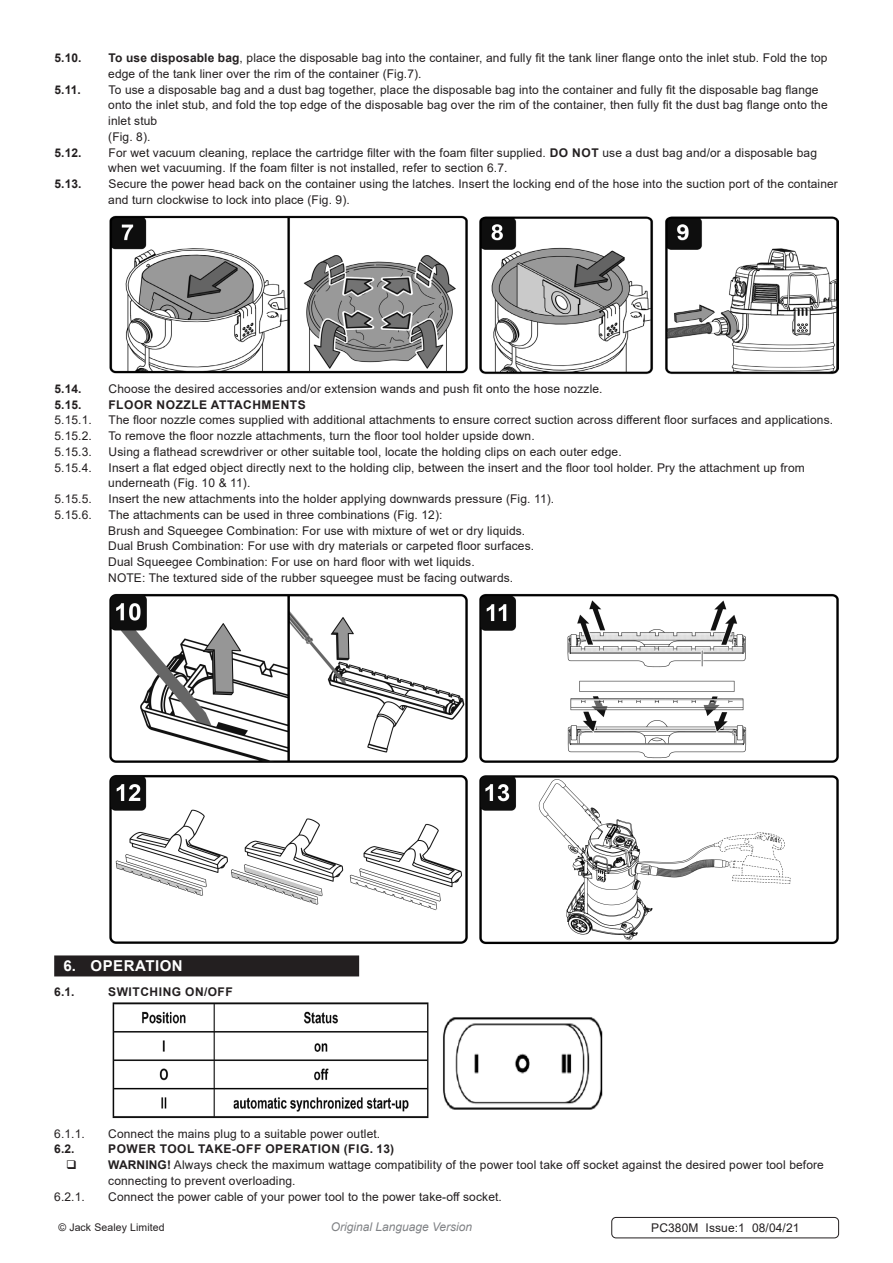
<style>
.page{position:relative;width:893px;height:1263px;background:#fff}
.page>*{position:absolute;margin:0;border:0;box-sizing:border-box;transform-origin:0 0}
.t1{font:700 15px "Arial";letter-spacing:.035em;color:#fff}
.Body{font:12px/15.8px "Arial";letter-spacing:.01em;color:#231f20}
.t2{font:700 12px "Arial";letter-spacing:.045em;color:#231f20}
.t3{font:italic 12px "Arial";color:#808285}
.Body__Footer{font:12px "Arial";letter-spacing:.01em;color:#231f20}
.Body__Justified__7pt{font:10.5px "Arial";letter-spacing:.01em;color:#231f20}
.s1{font-weight:700}
</style>
<div class="page">
<div style="left:54px;top:955px;width:305px;height:21px;background:#231f20"></div>
<img style="left:110px;top:215px;width:729px;height:160px">
<img style="left:109px;top:593px;width:730px;height:352px">
<img style="left:112px;top:1002px;width:491px;height:117px">
<div style="left:611px;top:1217px;width:228px;height:21px;border:1px solid #231f20;border-radius:4px"></div>
<p class="t2" style="left:54px;top:49px;width:29px">5.10.</p>
<p class="Body" style="left:108px;top:50px;width:721px"><span class="s1">To use disposable bag</span>, place the disposable bag into the container, and fully fit the tank liner flange onto the inlet stub. Fold the top edge of the tank liner over the rim of the container (Fig.7).</p>
<p class="t2" style="left:54px;top:81px;width:28px">5.11.</p>
<p class="Body" style="left:108px;top:81px;width:721px">To use a disposable bag and a dust bag together, place the disposable bag into the container and fully fit the disposable bag flange onto the inlet stub, and fold the top edge of the disposable bag over the rim of the container, then fully fit the dust bag flange onto the inlet stub</p>
<p class="Body" style="left:108px;top:129px;width:44px">(Fig. 8).</p>
<p class="t2" style="left:54px;top:144px;width:29px">5.12.</p>
<p class="Body" style="left:108px;top:144px;width:710px">For wet vacuum cleaning, replace the cartridge filter with the foam filter supplied. <span class="s1">DO NOT</span> use a dust bag and/or a disposable bag when wet vacuuming. If the foam filter is not installed, refer to section 6.7.</p>
<p class="t2" style="left:54px;top:175px;width:29px">5.13.</p>
<p class="Body" style="left:108px;top:176px;width:731px">Secure the power head back on the container using the latches. Insert the locking end of the hose into the suction port of the container and turn clockwise to lock into place (Fig. 9).</p>
<p class="t2" style="left:54px;top:380px;width:29px">5.14.</p>
<p class="Body" style="left:108px;top:381px;width:496px">Choose the desired accessories and/or extension wands and push fit onto the hose nozzle.</p>
<p class="t2" style="left:54px;top:396px;width:29px">5.15.</p>
<p class="t2" style="left:108px;top:396px;width:199px">FLOOR NOZZLE ATTACHMENTS</p>
<p class="Body" style="left:54px;top:412px;width:39px">5.15.1.</p>
<p class="Body" style="left:108px;top:412px;width:726px">The floor nozzle comes supplied with additional attachments to ensure correct suction across different floor surfaces and applications.</p>
<p class="Body" style="left:54px;top:428px;width:39px">5.15.2.</p>
<p class="Body" style="left:108px;top:428px;width:428px">To remove the floor nozzle attachments, turn the floor tool holder upside down.</p>
<p class="Body" style="left:54px;top:444px;width:39px">5.15.3.</p>
<p class="Body" style="left:108px;top:444px;width:515px">Using a flathead screwdriver or other suitable tool, locate the holding clips on each outer edge.</p>
<p class="Body" style="left:54px;top:459px;width:39px">5.15.4.</p>
<p class="Body" style="left:108px;top:459px;width:698px">Insert a flat edged object directly next to the holding clip, between the insert and the floor tool holder. Pry the attachment up from underneath (Fig. 10 &amp; 11).</p>
<p class="Body" style="left:54px;top:491px;width:39px">5.15.5.</p>
<p class="Body" style="left:108px;top:491px;width:447px">Insert the new attachments into the holder applying downwards pressure (Fig. 11).</p>
<p class="Body" style="left:54px;top:507px;width:39px">5.15.6.</p>
<p class="Body" style="left:108px;top:507px;width:336px">The attachments can be used in three combinations (Fig. 12):</p>
<p class="Body" style="left:108px;top:522px;width:419px">Brush and Squeegee Combination: For use with mixture of wet or dry liquids.</p>
<p class="Body" style="left:108px;top:538px;width:427px">Dual Brush Combination: For use with dry materials or carpeted floor surfaces.</p>
<p class="Body" style="left:108px;top:554px;width:368px">Dual Squeegee Combination: For use on hard floor with wet liquids.</p>
<p class="Body" style="left:108px;top:570px;width:407px">NOTE: The textured side of the rubber squeegee must be facing outwards.</p>
<p class="t1" style="left:63px;top:955px;width:121px">6. OPERATION</p>
<p class="t2" style="left:54px;top:983px;width:22px">6.1.</p>
<p class="t2" style="left:108px;top:983px;width:126px">SWITCHING ON/OFF</p>
<p class="Body" style="left:54px;top:1125px;width:32px">6.1.1.</p>
<p class="Body" style="left:108px;top:1125px;width:274px">Connect the mains plug to a suitable power outlet.</p>
<p class="t2" style="left:54px;top:1141px;width:22px">6.2.</p>
<p class="t2" style="left:108px;top:1141px;width:287px">POWER TOOL TAKE-OFF OPERATION (FIG. 13)</p>
<p class="Body" style="left:108px;top:1157px;width:717px"><span class="s1">WARNING!</span> Always check the maximum wattage compatibility of the power tool take off socket against the desired power tool before connecting to prevent overloading.</p>
<p class="Body" style="left:54px;top:1188px;width:32px">6.2.1.</p>
<p class="Body" style="left:108px;top:1188px;width:395px">Connect the power cable of your power tool to the power take-off socket.</p>
<p class="Body__Justified__7pt" style="left:58px;top:1220px;width:108px">© Jack Sealey Limited</p>
<p class="t3" style="left:331px;top:1219px;width:143px">Original Language Version</p>
<p class="Body__Footer" style="left:651px;top:1220px;width:150px">PC380M Issue:1 08/04/21</p>
</div>
